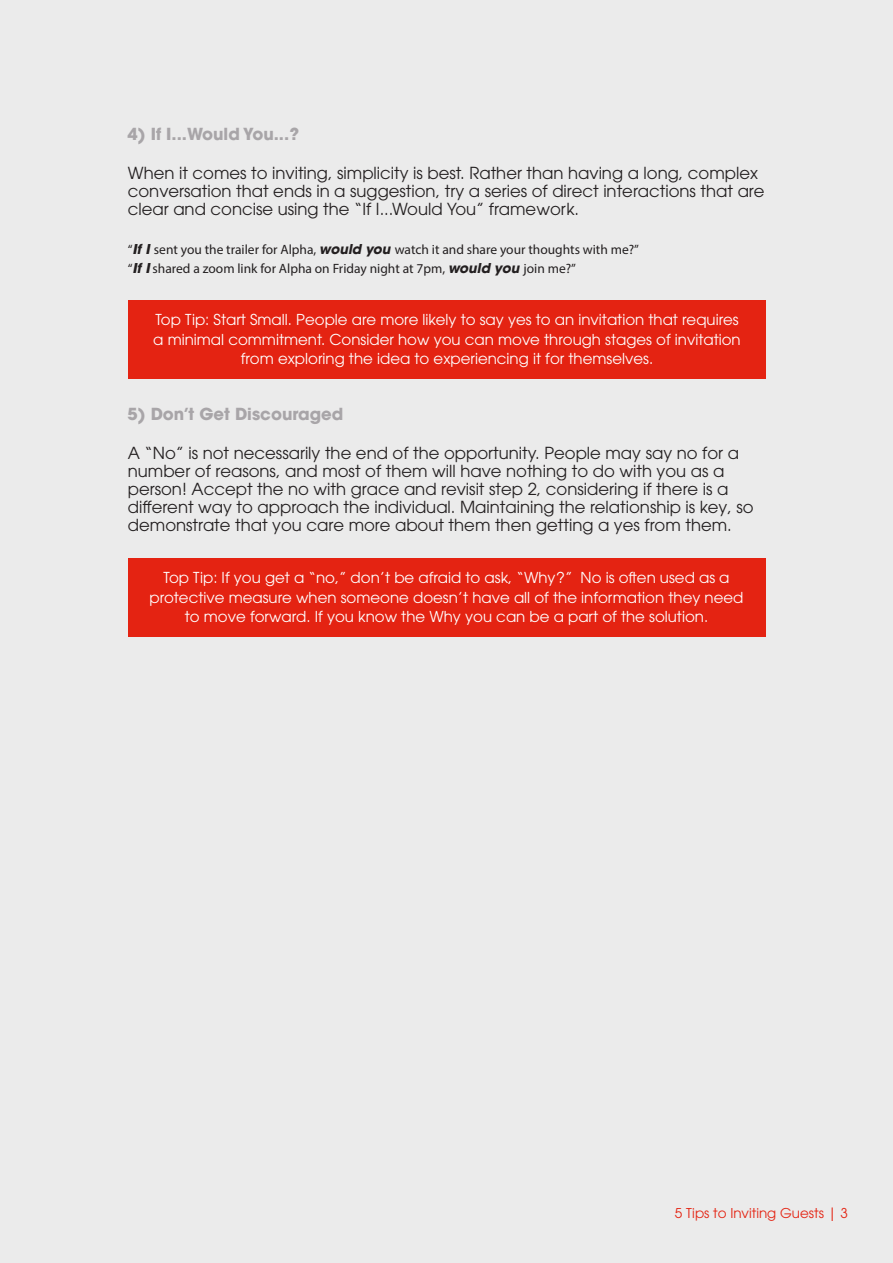
<style>
.page{position:relative;width:893px;height:1263px;background:#ebebeb}
.page>*{position:absolute;margin:0;border:0;box-sizing:border-box;transform-origin:0 0}
.t1{font:16.5px/18px "ITC Avant Garde Std";color:#231f20}
.t2{font:700 16.5px "ITC Avant Garde Std";color:#a8a5a8}
.t3{font:15px/19.5px "ITC Avant Garde Std";color:#fff;text-align:center}
.t4{font:13.5px "Myriad Pro";color:#231f20}
.t5{font:13.5px "ITC Avant Garde Std";color:#e42312}
.s1{font-family:"ITC Avant Garde Std";font-weight:700;font-style:italic}
</style>
<div class="page">
<div style="left:128px;top:300px;width:638px;height:78px;background:#e42312"></div>
<div style="left:128px;top:558px;width:637px;height:78px;background:#e42312"></div>
<p class="t2" style="left:128px;top:123px;width:173px">4) If I...Would You...?</p>
<p class="t1" style="left:128px;top:163px;width:638px">When it comes to inviting, simplicity is best. Rather than having a long, complex conversation that ends in a suggestion, try a series of direct interactions that are clear and concise using the “If I...Would You” framework.</p>
<p class="t4" style="left:128px;top:241px;width:513px">“<span class="s1">If I</span> sent you the trailer for Alpha, <span class="s1">would you</span> watch it and share your thoughts with me?”</p>
<p class="t4" style="left:128px;top:260px;width:450px">“<span class="s1">If I</span> shared a zoom link for Alpha on Friday night at 7pm, <span class="s1">would you</span> join me?”</p>
<p class="t3" style="left:153px;top:310px;width:589px">Top Tip: Start Small. People are more likely to say yes to an invitation that requires a minimal commitment. Consider how you can move through stages of invitation from exploring the idea to experiencing it for themselves.</p>
<p class="t2" style="left:128px;top:403px;width:217px">5) Don’t Get Discouraged</p>
<p class="t1" style="left:128px;top:444px;width:627px">A “No” is not necessarily the end of the opportunity. People may say no for a number of reasons, and most of them will have nothing to do with you as a person! Accept the no with grace and revisit step 2, considering if there is a different way to approach the individual. Maintaining the relationship is key, so demonstrate that you care more about them then getting a yes from them.</p>
<p class="t3" style="left:149px;top:568px;width:596px">Top Tip: If you get a “no,” don’t be afraid to ask, “Why?” No is often used as a protective measure when someone doesn’t have all of the information they need to move forward. If you know the Why you can be a part of the solution.</p>
<p class="t5" style="left:675px;top:1205px;width:175px">5 Tips to Inviting Guests | 3</p>
</div>
